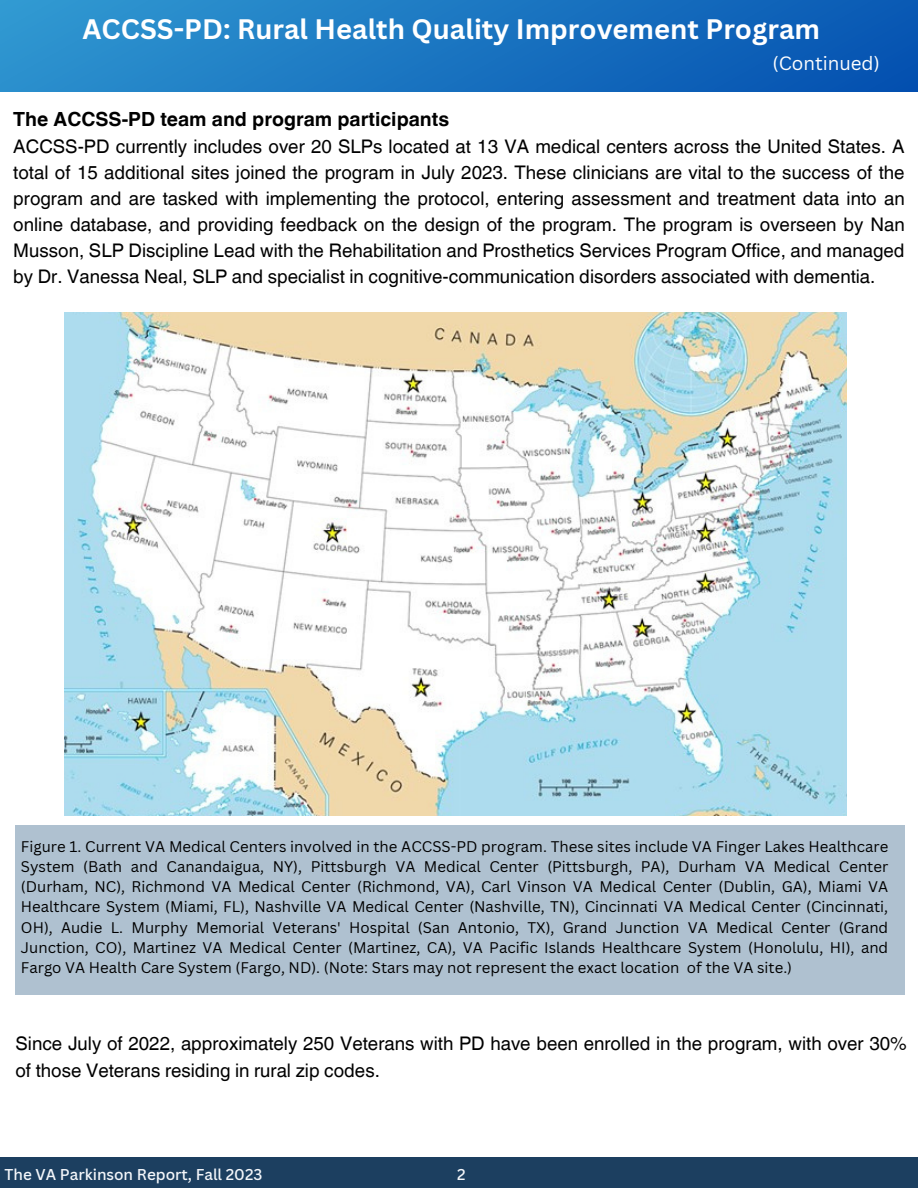
<style>
.page{position:relative;width:918px;height:1188px;background:#fff}
.page>*{position:absolute;margin:0;border:0;box-sizing:border-box;transform-origin:0 0}
.t1{font:700 27.45px "Canva Sans";color:#fff}
.t2{font:700 19.5px "Helvetica Hebrew";color:#000}
.t3{font:18.75px/25.8px "Helvetica Hebrew";color:#000;text-align:justify}
.t4{font:18.75px "Canva Sans";color:#fff}
.t5{font:500 15.3px "Canva Sans";color:#f3f6fa}
.t6{font:15px/20.2px "Canva Sans";color:#000;text-align:justify}
</style>
<div class="page">
<div style="left:16px;top:825px;width:889px;height:169px;background:#afc1d0"></div>
<div style="left:0;top:1158px;width:918px;height:30px;background:#1c3f60"></div>
<div style="left:0;top:0;width:918px;height:92px;background:linear-gradient(to right,#2e95d0,#0654b1)"></div>
<img style="left:65px;top:312px;width:781px;height:503px">
<p class="t1" style="left:83px;top:10px;width:739px">ACCSS-PD: Rural Health Quality Improvement Program</p>
<p class="t4" style="left:773px;top:50px;width:109px">(Continued)</p>
<p class="t2" style="left:13px;top:112px;width:437px">The ACCSS-PD team and program participants</p>
<p class="t3" style="left:13px;top:136px;width:893px">ACCSS-PD currently includes over 20 SLPs located at 13 VA medical centers across the United States. A total of 15 additional sites joined the program in July 2023. These clinicians are vital to the success of the program and are tasked with implementing the protocol, entering assessment and treatment data into an online database, and providing feedback on the design of the program. The program is overseen by Nan Musson, SLP Discipline Lead with the Rehabilitation and Prosthetics Services Program Office, and managed by Dr. Vanessa Neal, SLP and specialist in cognitive-communication disorders associated with dementia.</p>
<p class="t6" style="left:21px;top:836px;width:869px">Figure 1. Current VA Medical Centers involved in the ACCSS-PD program. These sites include VA Finger Lakes Healthcare System (Bath and Canandaigua, NY), Pittsburgh VA Medical Center (Pittsburgh, PA), Durham VA Medical Center (Durham, NC), Richmond VA Medical Center (Richmond, VA), Carl Vinson VA Medical Center (Dublin, GA), Miami VA Healthcare System (Miami, FL), Nashville VA Medical Center (Nashville, TN), Cincinnati VA Medical Center (Cincinnati, OH), Audie L. Murphy Memorial Veterans' Hospital (San Antonio, TX), Grand Junction VA Medical Center (Grand Junction, CO), Martinez VA Medical Center (Martinez, CA), VA Pacific Islands Healthcare System (Honolulu, HI), and Fargo VA Health Care System (Fargo, ND). (Note: Stars may not represent the exact location of the VA site.)</p>
<p class="t3" style="left:16px;top:1033px;width:893px;line-height:27px">Since July of 2022, approximately 250 Veterans with PD have been enrolled in the program, with over 30% of those Veterans residing in rural zip codes.</p>
<p class="t5" style="left:4px;top:1164px;width:259px">The VA Parkinson Report, Fall 2023</p>
<p class="t5" style="left:457px;top:1164px;width:10px">2</p>
</div>
